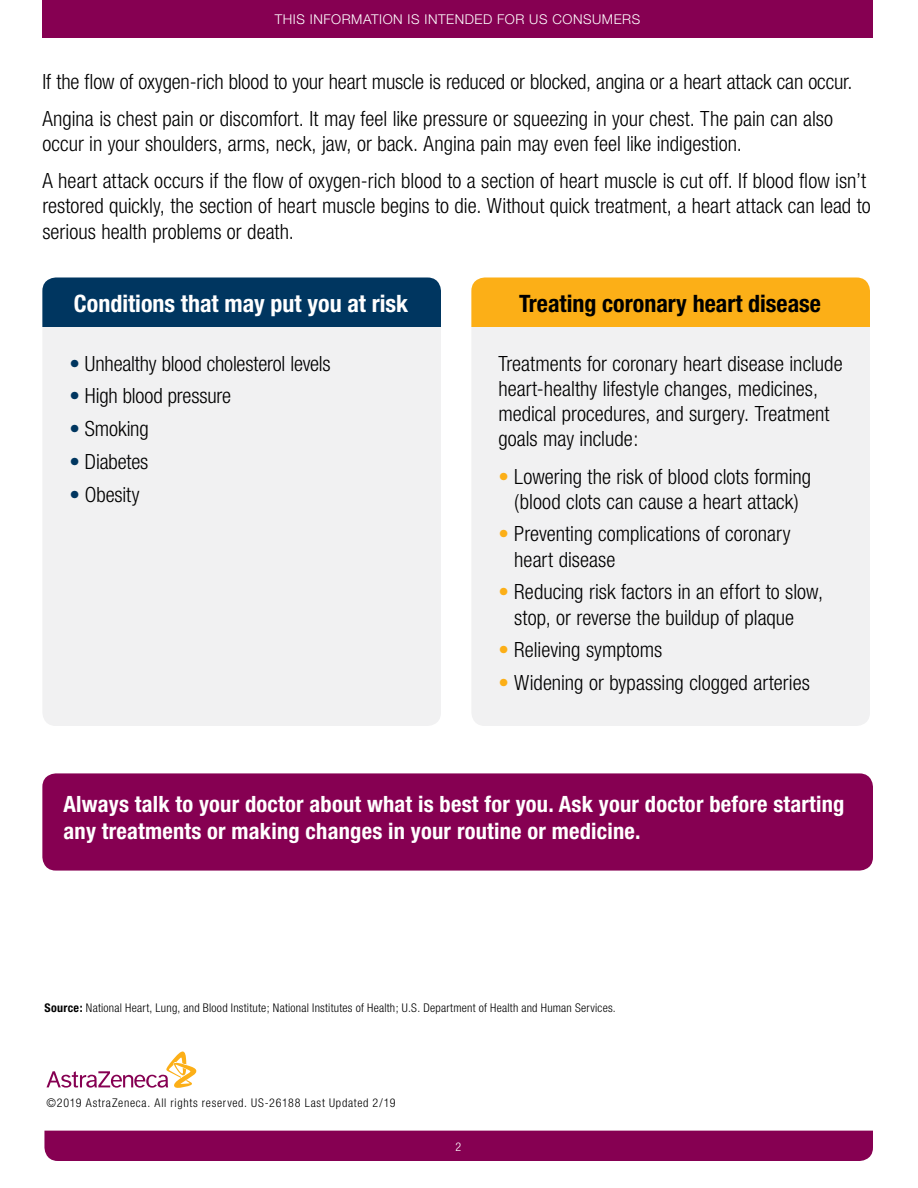
<style>
.page{position:relative;width:918px;height:1188px;background:#fff}
.page>*{position:absolute;margin:0;border:0;box-sizing:border-box;transform-origin:0 0}
.t1{font:700 condensed 24px "Helvetica Neue";color:#fff}
.t2{font:700 condensed 24px "Helvetica Neue";color:#000}
.t3{font:700 condensed 22.5px/27px "Helvetica Neue LT Std";letter-spacing:.01em;color:#fff}
.t4{font:300 condensed 21px/25.2px "Helvetica Neue";color:#000}
.t5{font:300 13.5px "Helvetica Neue LT Std";letter-spacing:.04em;color:#fff}
.t6{font:300 condensed 12px "Helvetica Neue";letter-spacing:.025em;color:#000}
.t7{font:300 condensed 12px "Helvetica Neue";letter-spacing:.06em;color:#000}
.t8{font:300 condensed 12px "Helvetica Neue";color:#fff}
.s1{color:#003660}
.s2{color:#fcaf17}
.s3{font-weight:700}
</style>
<div class="page">
<div style="left:42px;top:0;width:831px;height:38px;background:#860052"></div>
<div style="left:43px;top:327px;width:398px;height:399px;background:#f1f1f2"></div>
<div style="left:472px;top:327px;width:398px;height:399px;background:#f1f1f2"></div>
<div style="left:44px;top:1131px;width:829px;height:30px;background:#860052"></div>
<svg style="left:47px;top:1052px;width:149px;height:36px"></svg>
<div style="left:42px;top:773px;width:831px;height:98px;background:#860052;border-radius:13px"></div>
<div style="left:42px;top:278px;width:399px;height:49px;background:#003660"></div>
<div style="left:471px;top:278px;width:399px;height:49px;background:#fcaf17"></div>
<p class="t5" style="left:275px;top:11px;width:367px">THIS INFORMATION IS INTENDED FOR US CONSUMERS</p>
<p class="t4" style="left:42px;top:63px;width:812px;line-height:37.2px">If the flow of oxygen-rich blood to your heart muscle is reduced or blocked, angina or a heart attack can occur.<br>Angina is chest pain or discomfort. It may feel like pressure or squeezing in your chest. The pain can also</p>
<p class="t4" style="left:42px;top:125px;width:825px;line-height:37.2px">occur in your shoulders, arms, neck, jaw, or back. Angina pain may even feel like indigestion.<br>A heart attack occurs if the flow of oxygen-rich blood to a section of heart muscle is cut off. If blood flow isn’t</p>
<p class="t4" style="left:42px;top:193px;width:830px">restored quickly, the section of heart muscle begins to die. Without quick treatment, a heart attack can lead to serious health problems or death.</p>
<p class="t1" style="left:74px;top:288px;width:336px">Conditions that may put you at risk</p>
<p class="t2" style="left:519px;top:288px;width:303px">Treating coronary heart disease</p>
<p class="t4" style="left:69px;top:351px;width:263px"><span class="s1">•</span> Unhealthy blood cholesterol levels</p>
<p class="t4" style="left:69px;top:383px;width:163px"><span class="s1">•</span> High blood pressure</p>
<p class="t4" style="left:69px;top:416px;width:81px"><span class="s1">•</span> Smoking</p>
<p class="t4" style="left:69px;top:449px;width:80px"><span class="s1">•</span> Diabetes</p>
<p class="t4" style="left:69px;top:481px;width:72px"><span class="s1">•</span> Obesity</p>
<p class="t4" style="left:498px;top:351px;width:346px">Treatments for coronary heart disease include heart-healthy lifestyle changes, medicines, medical procedures, and surgery. Treatment goals may include:</p>
<p class="t4" style="left:498px;top:463px;width:314px;text-align:center"><span class="s2">•</span> Lowering the risk of blood clots forming (blood clots can cause a heart attack)</p>
<p class="t4" style="left:514px;top:521px;width:278px;text-indent:-16px"><span class="s2">•</span> Preventing complications of coronary heart disease</p>
<p class="t4" style="left:514px;top:579px;width:310px;text-indent:-16px"><span class="s2">•</span> Reducing risk factors in an effort to slow, stop, or reverse the buildup of plaque</p>
<p class="t4" style="left:498px;top:637px;width:166px"><span class="s2">•</span> Relieving symptoms</p>
<p class="t4" style="left:498px;top:670px;width:313px"><span class="s2">•</span> Widening or bypassing clogged arteries</p>
<p class="t3" style="left:63px;top:790px;width:783px">Always talk to your doctor about what is best for you. Ask your doctor before starting any treatments or making changes in your routine or medicine.</p>
<p class="t6" style="left:44px;top:1001px;width:573px"><span class="s3">Source:</span> National Heart, Lung, and Blood Institute; National Institutes of Health; U.S. Department of Health and Human Services.</p>
<p class="t7" style="left:46px;top:1096px;width:350px">©2019 AstraZeneca. All rights reserved. US-26188 Last Updated 2/19</p>
<p class="t8" style="left:456px;top:1139px;width:7px">2</p>
</div>
